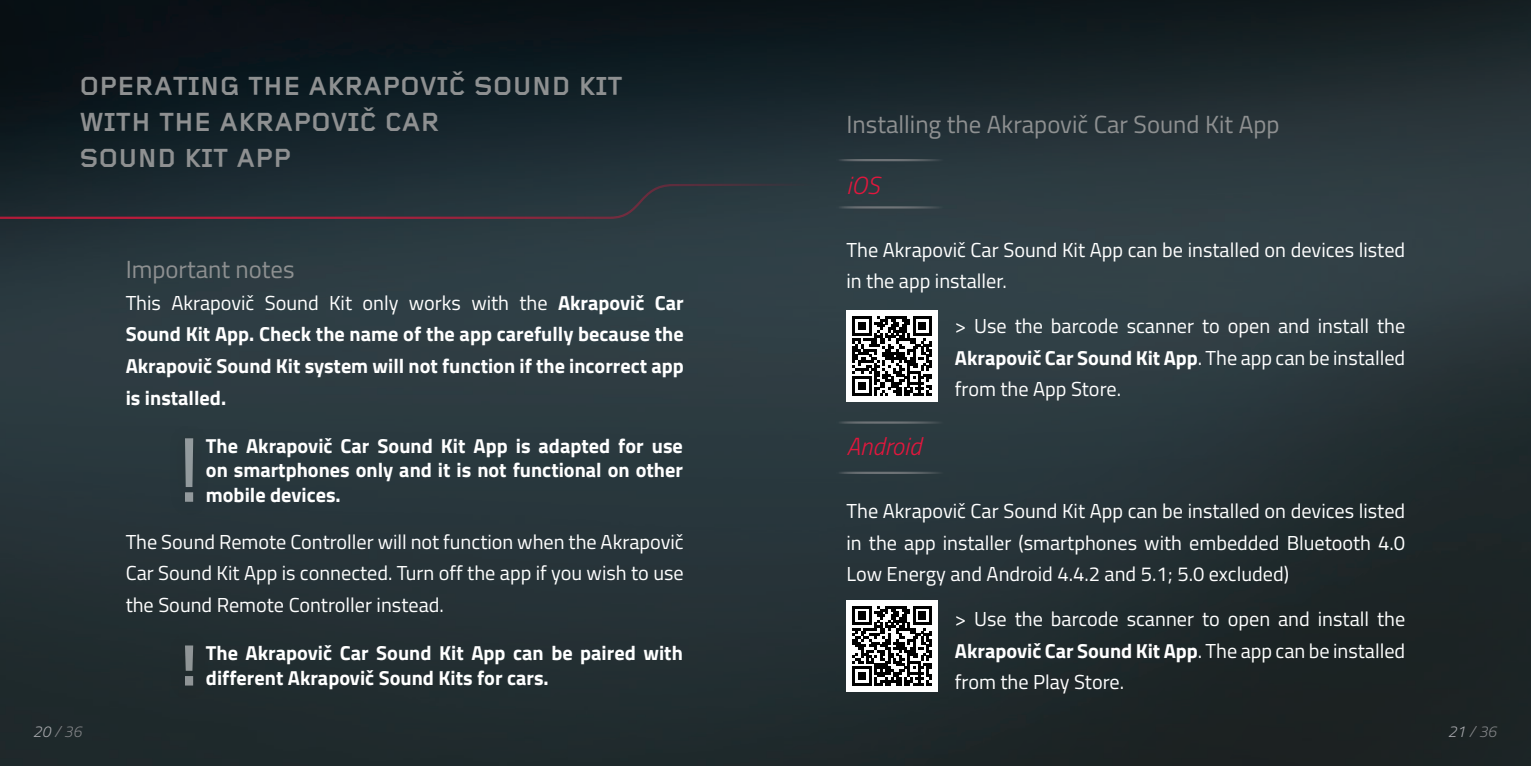
<style>
.page{position:relative;width:1531px;height:766px;background:#fff}
.page>*{position:absolute;margin:0;border:0;box-sizing:border-box;transform-origin:0 0}
.t1{font:700 27px "Foundry Gridnik";color:#8e9091}
.t2{font:24.75px "Titillium Web";color:#8e9091}
.t3{font:italic 300 24.75px "Titillium Web";color:#e2173d}
.t4{font:20.25px/31.5px "Titillium Web";color:#fff;text-align:justify}
.t5{font:700 20.25px/31.5px "Titillium Web";color:#fff;text-align:justify}
.t6{font:italic 300 15.75px "Titillium Web";color:#808285}
.s1{font-weight:400}
.s2{color:#a8a9ad}
.s3{font-weight:700}
</style>
<div class="page">
<img style="left:0;top:0;width:1531px;height:765px">
<svg style="left:0;top:182px;width:882px;height:38px;background:#29323a"></svg>
<div style="left:168px;top:629px;width:43px;height:72px;background:#212b2e"></div>
<svg style="left:185px;top:645px;width:8px;height:40px"></svg>
<div style="left:168px;top:422px;width:43px;height:96px;background:#28363b"></div>
<svg style="left:185px;top:438px;width:8px;height:63px"></svg>
<hr style="left:836px;top:206px;width:113px;height:2px;background:#808285">
<hr style="left:836px;top:471px;width:113px;height:3px;background:#808285">
<hr style="left:836px;top:421px;width:113px;height:2px;background:#808285">
<hr style="left:836px;top:159px;width:113px;height:2px;background:#808285">
<div style="left:846px;top:600px;width:92px;height:91px;background:#fff"></div>
<svg style="left:852px;top:606px;width:80px;height:79px"></svg>
<div style="left:846px;top:310px;width:92px;height:91px;background:#fff"></div>
<svg style="left:852px;top:316px;width:80px;height:79px"></svg>
<p class="t1" style="left:79px;top:71px;width:545px">OPERATING THE AKRAPOVIČ SOUND KIT</p>
<p class="t1" style="left:79px;top:107px;width:362px">WITH THE AKRAPOVIČ CAR</p>
<p class="t1" style="left:79px;top:143px;width:213px">SOUND KIT APP</p>
<p class="t2" style="left:126px;top:251px;width:170px">Important notes</p>
<p class="t5" style="left:126px;top:286px;width:559px"><span class="s1">This Akrapovič Sound Kit only works with the</span> Akrapovič Car Sound Kit App. Check the name of the app carefully because the Akrapovič Sound Kit system will not function if the incorrect app is installed.</p>
<p class="t5" style="left:206px;top:432px;width:478px;line-height:24.3px">The Akrapovič Car Sound Kit App is adapted for use on smartphones only and it is not functional on other mobile devices.</p>
<p class="t4" style="left:126px;top:524px;width:559px">The Sound Remote Controller will not function when the Akrapovič Car Sound Kit App is connected. Turn off the app if you wish to use the Sound Remote Controller instead.</p>
<p class="t6" style="left:33px;top:719px;width:50px"><span class="s2">20</span> / 36</p>
<p class="t5" style="left:206px;top:639px;width:478px;line-height:24.3px">The Akrapovič Car Sound Kit App can be paired with different Akrapovič Sound Kits for cars.</p>
<p class="t2" style="left:846px;top:106px;width:435px">Installing the Akrapovič Car Sound Kit App</p>
<p class="t3" style="left:846px;top:167px;width:34px">iOS</p>
<p class="t4" style="left:846px;top:233px;width:560px">The Akrapovič Car Sound Kit App can be installed on devices listed in the app installer.</p>
<p class="t4" style="left:955px;top:309px;width:452px">&gt; Use the barcode scanner to open and install the <span class="s3">Akrapovič Car Sound Kit App</span>. The app can be installed from the App Store.</p>
<p class="t3" style="left:846px;top:428px;width:76px">Android</p>
<p class="t4" style="left:846px;top:494px;width:560px">The Akrapovič Car Sound Kit App can be installed on devices listed in the app installer (smartphones with embedded Bluetooth 4.0<br>Low Energy and Android 4.4.2 and 5.1; 5.0 excluded)</p>
<p class="t4" style="left:955px;top:602px;width:452px">&gt; Use the barcode scanner to open and install the <span class="s3">Akrapovič Car Sound Kit App</span>. The app can be installed from the Play Store.</p>
<p class="t6" style="left:1448px;top:719px;width:50px"><span class="s2">21</span> / 36</p>
</div>
